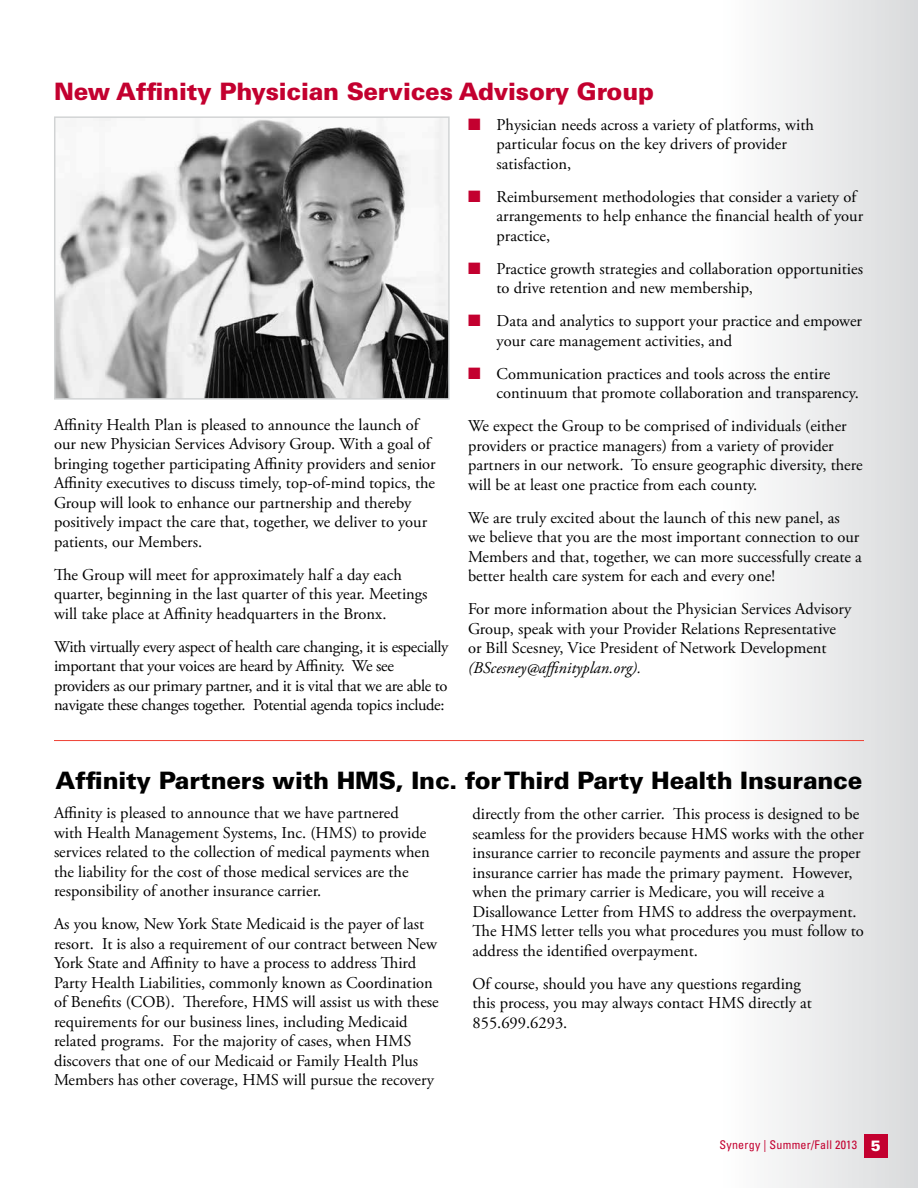
<style>
.page{position:relative;width:918px;height:1188px;background:#fff}
.page>*{position:absolute;margin:0;border:0;box-sizing:border-box;transform-origin:0 0}
.t1{font:900 24px "Univers";letter-spacing:-.01em;color:#000}
.t2{font:900 24px "Univers";letter-spacing:-.01em;color:#c3002f}
.t3{font:16.5px/19.5px "Adobe Garamond Pro";color:#000}
.t4{font:16.5px/19.5px "Adobe Garamond Pro";letter-spacing:-.02em;color:#000}
.t5{font:italic 16.5px "Adobe Garamond Pro";color:#000}
.t6{font:condensed 12px "Univers";letter-spacing:.02em;color:#c3002f}
.s1{color:#c3002f}
.s2{font-weight:900;font-stretch:normal;font-size:15px;color:#fff}
</style>
<div class="page">
<div style="left:626px;top:0;width:292px;height:1188px;background:linear-gradient(to right,#fff,#dddee0)"></div>
<div style="left:864px;top:1134px;width:24px;height:24px;background:#c3002f"></div>
<img style="left:56px;top:118px;width:392px;height:280px">
<div style="left:54px;top:116px;width:396px;height:284px;border:1px solid #d1d3d4"></div>
<hr style="left:54px;top:740px;width:810px;height:1px;background:#ef4135">
<h1 class="t2" style="left:54px;top:76px;width:602px">New Affinity Physician Services Advisory Group</h1>
<p class="t3" style="left:54px;top:415px;width:383px">Affinity Health Plan is pleased to announce the launch of our new Physician Services Advisory Group. With a goal of bringing together participating Affinity providers and senior Affinity executives to discuss timely, top-of-mind topics, the Group will look to enhance our partnership and thereby positively impact the care that, together, we deliver to your patients, our Members.</p>
<p class="t3" style="left:54px;top:565px;width:375px">The Group will meet for approximately half a day each quarter, beginning in the last quarter of this year. Meetings will take place at Affinity headquarters in the Bronx.</p>
<p class="t4" style="left:54px;top:637px;width:396px">With virtually every aspect of health care changing, it is especially important that your voices are heard by Affinity. We see providers as our primary partner, and it is vital that we are able to navigate these changes together. Potential agenda topics include:</p>
<p class="t3" style="left:497px;top:115px;width:319px;text-indent:-29px"><span class="s1">■</span> Physician needs across a variety of platforms, with particular focus on the key drivers of provider satisfaction,</p>
<p class="t3" style="left:497px;top:187px;width:368px;text-indent:-29px"><span class="s1">■</span> Reimbursement methodologies that consider a variety of arrangements to help enhance the financial health of your practice,</p>
<p class="t3" style="left:497px;top:259px;width:368px;text-indent:-29px"><span class="s1">■</span> Practice growth strategies and collaboration opportunities to drive retention and new membership,</p>
<p class="t3" style="left:497px;top:312px;width:367px;text-indent:-29px"><span class="s1">■</span> Data and analytics to support your practice and empower your care management activities, and</p>
<p class="t3" style="left:497px;top:364px;width:364px;text-indent:-29px"><span class="s1">■</span> Communication practices and tools across the entire continuum that promote collaboration and transparency.</p>
<p class="t3" style="left:468px;top:417px;width:396px">We expect the Group to be comprised of individuals (either providers or practice managers) from a variety of provider partners in our network. To ensure geographic diversity, there will be at least one practice from each county.</p>
<p class="t3" style="left:468px;top:508px;width:395px">We are truly excited about the launch of this new panel, as<br>we believe that you are the most important connection to our Members and that, together, we can more successfully create a better health care system for each and every one!</p>
<p class="t3" style="left:468px;top:600px;width:385px">For more information about the Physician Services Advisory<br>Group, speak with your Provider Relations Representative or Bill Scesney, Vice President of Network Development</p>
<p class="t5" style="left:468px;top:657px;width:175px">(BScesney@affinityplan.org).</p>
<h1 class="t1" style="left:55px;top:766px;width:808px">Affinity Partners with HMS, Inc. for Third Party Health Insurance</h1>
<p class="t3" style="left:54px;top:804px;width:377px">Affinity is pleased to announce that we have partnered with Health Management Systems, Inc. (HMS) to provide services related to the collection of medical payments when the liability for the cost of those medical services are the responsibility of another insurance carrier.</p>
<p class="t3" style="left:54px;top:915px;width:386px">As you know, New York State Medicaid is the payer of last resort. It is also a requirement of our contract between New York State and Affinity to have a process to address Third Party Health Liabilities, commonly known as Coordination of Benefits (COB). Therefore, HMS will assist us with these requirements for our business lines, including Medicaid related programs. For the majority of cases, when HMS discovers that one of our Medicaid or Family Health Plus Members has other coverage, HMS will pursue the recovery</p>
<p class="t3" style="left:473px;top:805px;width:393px">directly from the other carrier. This process is designed to be seamless for the providers because HMS works with the other insurance carrier to reconcile payments and assure the proper insurance carrier has made the primary payment. However, when the primary carrier is Medicare, you will receive a Disallowance Letter from HMS to address the overpayment.<br>The HMS letter tells you what procedures you must follow to address the identified overpayment.</p>
<p class="t3" style="left:473px;top:974px;width:341px">Of course, should you have any questions regarding this process, you may always contact HMS directly at<br>855.699.6293.</p>
<p class="t6" style="left:720px;top:1137px;width:163px">Synergy | Summer/Fall 2013 <span class="s2">5</span></p>
</div>
